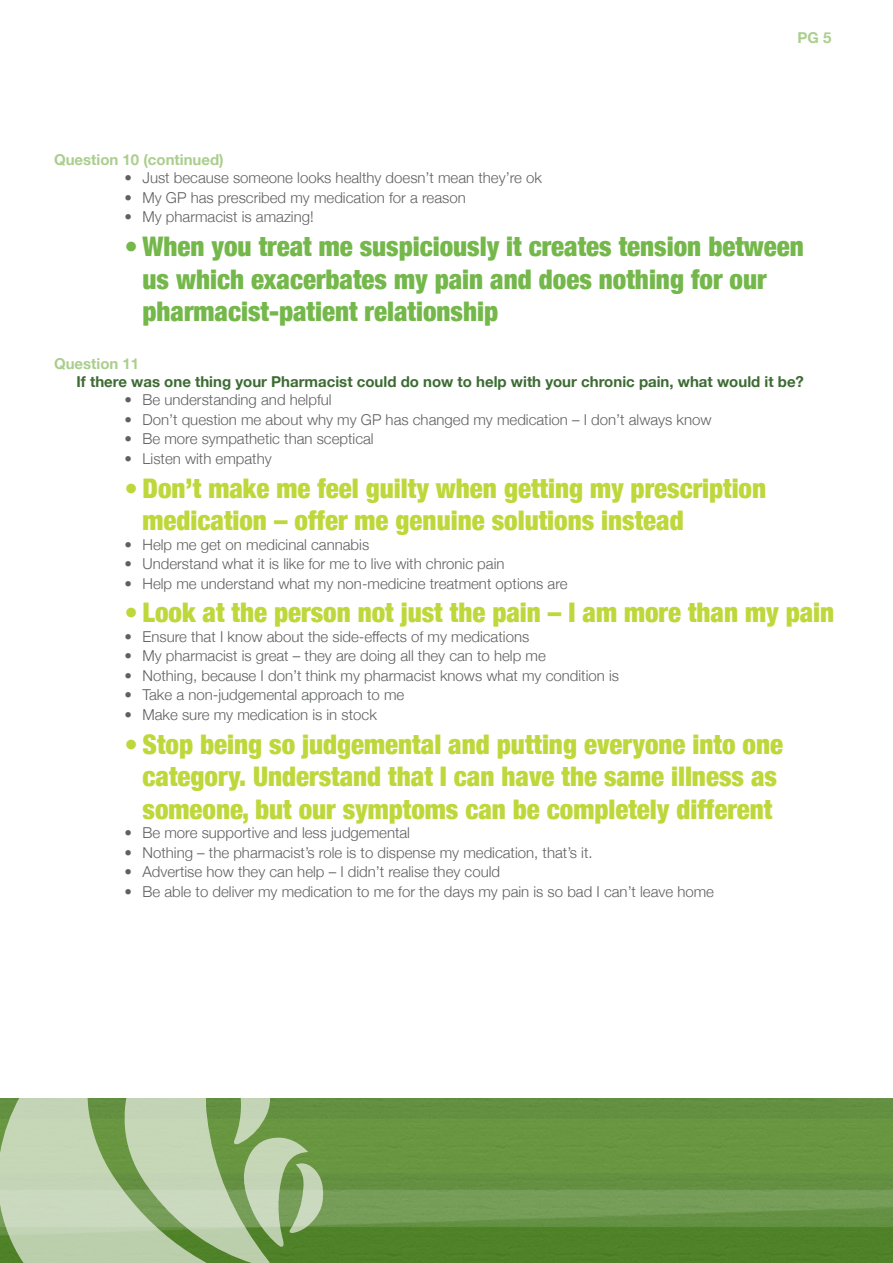
<style>
.page{position:relative;width:893px;height:1263px;background:#fff}
.page>*{position:absolute;margin:0;border:0;box-sizing:border-box;transform-origin:0 0}
.t1{font:900 condensed 27px/32.4px "Helvetica Neue";color:#bed73b}
.t2{font:900 condensed 27px/32.4px "Helvetica Neue";color:#74b74a}
.t3{font:300 15px "Helvetica Neue";color:#5f6062}
.t4{font:700 15px "Helvetica Neue";color:#3d6b33}
.t5{font:700 15px "Helvetica Neue";color:#aace8d}
</style>
<div class="page">
<img style="left:324px;top:1098px;width:569px;height:164px">
<svg style="left:272px;top:1098px;width:52px;height:165px;background:#80a563"></svg>
<svg style="left:0;top:1098px;width:272px;height:165px;background:#adc59a"></svg>
<p class="t5" style="left:797px;top:26px;width:35px">PG 5</p>
<p class="t5" style="left:54px;top:148px;width:171px">Question 10 (continued)</p>
<p class="t3" style="left:124px;top:166px;width:419px">• Just because someone looks healthy doesn’t mean they’re ok</p>
<p class="t3" style="left:124px;top:185px;width:343px">• My GP has prescribed my medication for a reason</p>
<p class="t3" style="left:124px;top:205px;width:191px">• My pharmacist is amazing!</p>
<h1 class="t2" style="left:143px;top:229px;width:663px;text-indent:-18px">• When you treat me suspiciously it creates tension between us which exacerbates my pain and does nothing for our pharmacist-patient relationship</h1>
<p class="t5" style="left:54px;top:352px;width:87px">Question 11</p>
<p class="t4" style="left:76px;top:370px;width:729px">If there was one thing your Pharmacist could do now to help with your chronic pain, what would it be?</p>
<p class="t3" style="left:124px;top:388px;width:209px">• Be understanding and helpful</p>
<p class="t3" style="left:124px;top:407px;width:589px">• Don’t question me about why my GP has changed my medication – I don’t always know</p>
<p class="t3" style="left:124px;top:427px;width:251px">• Be more sympathetic than sceptical</p>
<p class="t3" style="left:124px;top:446px;width:149px">• Listen with empathy</p>
<h1 class="t1" style="left:143px;top:470px;width:625px;text-indent:-18px">• Don’t make me feel guilty when getting my prescription medication – offer me genuine solutions instead</h1>
<p class="t3" style="left:124px;top:532px;width:246px">• Help me get on medicinal cannabis</p>
<p class="t3" style="left:124px;top:551px;width:382px">• Understand what it is like for me to live with chronic pain</p>
<p class="t3" style="left:124px;top:571px;width:445px">• Help me understand what my non-medicine treatment options are</p>
<h1 class="t1" style="left:124px;top:595px;width:711px">• Look at the person not just the pain – I am more than my pain</h1>
<p class="t3" style="left:124px;top:624px;width:406px">• Ensure that I know about the side-effects of my medications</p>
<p class="t3" style="left:124px;top:644px;width:423px">• My pharmacist is great – they are doing all they can to help me</p>
<p class="t3" style="left:124px;top:663px;width:496px">• Nothing, because I don’t think my pharmacist knows what my condition is</p>
<p class="t3" style="left:124px;top:683px;width:281px">• Take a non-judgemental approach to me</p>
<p class="t3" style="left:124px;top:702px;width:254px">• Make sure my medication is in stock</p>
<h1 class="t1" style="left:124px;top:726px;width:660px;text-align:center">• Stop being so judgemental and putting everyone into one category. Understand that I can have the same illness as someone, but our symptoms can be completely different</h1>
<p class="t3" style="left:124px;top:821px;width:287px">• Be more supportive and less judgemental</p>
<p class="t3" style="left:124px;top:840px;width:470px">• Nothing – the pharmacist’s role is to dispense my medication, that’s it.</p>
<p class="t3" style="left:124px;top:860px;width:377px">• Advertise how they can help – I didn’t realise they could</p>
<p class="t3" style="left:124px;top:879px;width:591px">• Be able to deliver my medication to me for the days my pain is so bad I can’t leave home</p>
</div>
